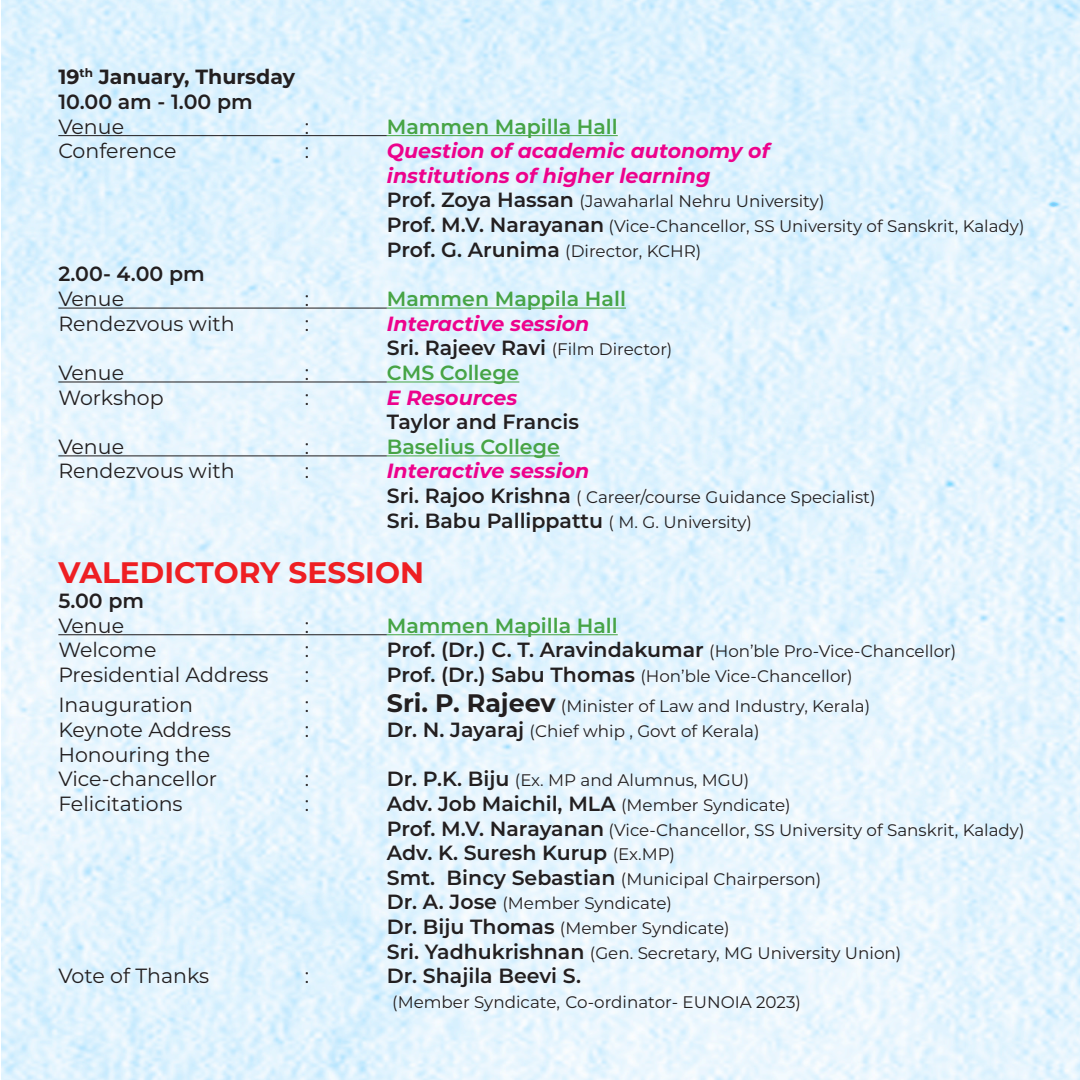
<style>
.page{position:relative;width:1080px;height:1080px;background:#fff}
.page>*{position:absolute;margin:0;border:0;box-sizing:border-box;transform-origin:0 0}
.t1{font:700 29.75px "Montserrat";color:#ee1f23}
.t2{font:20.5px/24.8px "Montserrat";color:#231f20}
.t3{font:600 20.5px "Montserrat";color:#231f20}
.t4{font:italic 700 20.5px/24.8px "Montserrat";color:#ed028c}
.t5{font:600 20.5px "Montserrat";color:#47a446}
.t6{font:700 20.5px/24.8px "Montserrat";color:#231f20}
.t7{font:16.75px/24.8px "Montserrat";color:#231f20}
.s1{font-weight:600}
.s2{font-weight:600;font-size:20.5px}
.s3{font-weight:600;font-style:normal;color:#231f20}
.s4{font-weight:400;font-style:normal;font-size:16.75px;color:#231f20}
.s5{font-weight:400;font-size:16.75px}
.s6{font-weight:700;font-size:25.25px}
</style>
<div class="page">
<img style="left:2px;top:0;width:1078px;height:1080px">
<hr style="left:58px;top:135px;width:329px;height:1px;background:#231f20">
<hr style="left:387px;top:135px;width:231px;height:1px;background:#47a446">
<hr style="left:58px;top:308px;width:329px;height:1px;background:#231f20">
<hr style="left:387px;top:308px;width:239px;height:1px;background:#47a446">
<hr style="left:58px;top:381px;width:329px;height:2px;background:#231f20">
<hr style="left:387px;top:381px;width:132px;height:2px;background:#47a446">
<hr style="left:58px;top:455px;width:329px;height:1px;background:#231f20">
<hr style="left:387px;top:455px;width:173px;height:1px;background:#47a446">
<hr style="left:58px;top:634px;width:329px;height:1px;background:#231f20">
<hr style="left:387px;top:634px;width:231px;height:1px;background:#47a446">
<p class="t6" style="left:58px;top:64px;width:238px">19<sup>th</sup> January, Thursday<br><span class="s1">10.00 am - 1.00 pm</span></p>
<p class="t2" style="left:58px;top:113px;width:67px">Venue</p>
<p class="t2" style="left:305px;top:113px;width:6px">:</p>
<p class="t5" style="left:387px;top:112px;width:232px">Mammen Mapilla Hall</p>
<p class="t2" style="left:58px;top:138px;width:120px">Conference</p>
<p class="t2" style="left:305px;top:138px;width:6px">:</p>
<p class="t4" style="left:387px;top:138px;width:384px">Question of academic autonomy of institutions of higher learning</p>
<p class="t7" style="left:387px;top:189px;width:639px"><span class="s2">Prof. Zoya Hassan</span> (Jawaharlal Nehru University)<br><span class="s2">Prof. M.V. Narayanan</span> (Vice-Chancellor, SS University of Sanskrit, Kalady)<br><span class="s2">Prof. G. Arunima</span> (Director, KCHR)</p>
<p class="t3" style="left:58px;top:260px;width:148px">2.00- 4.00 pm</p>
<p class="t2" style="left:58px;top:286px;width:67px">Venue</p>
<p class="t2" style="left:305px;top:286px;width:6px">:</p>
<p class="t5" style="left:387px;top:284px;width:241px">Mammen Mappila Hall</p>
<p class="t2" style="left:58px;top:310px;width:178px">Rendezvous with</p>
<p class="t2" style="left:305px;top:310px;width:6px">:</p>
<p class="t4" style="left:387px;top:310px;width:287px">Interactive session<br><span class="s3">Sri. Rajeev Ravi</span> <span class="s4">(Film Director)</span></p>
<p class="t2" style="left:58px;top:360px;width:67px">Venue</p>
<p class="t2" style="left:305px;top:360px;width:6px">:</p>
<p class="t5" style="left:387px;top:358px;width:134px">CMS College</p>
<p class="t2" style="left:58px;top:384px;width:107px">Workshop</p>
<p class="t2" style="left:305px;top:384px;width:6px">:</p>
<p class="t4" style="left:387px;top:384px;width:132px">E Resources</p>
<p class="t3" style="left:387px;top:407px;width:194px">Taylor and Francis</p>
<p class="t2" style="left:58px;top:433px;width:67px">Venue</p>
<p class="t2" style="left:305px;top:433px;width:6px">:</p>
<p class="t5" style="left:387px;top:432px;width:174px">Baselius College</p>
<p class="t2" style="left:58px;top:458px;width:178px">Rendezvous with</p>
<p class="t2" style="left:305px;top:458px;width:6px">:</p>
<p class="t4" style="left:387px;top:458px;width:204px">Interactive session</p>
<p class="t7" style="left:387px;top:484px;width:490px"><span class="s2">Sri. Rajoo Krishna</span> ( Career/course Guidance Specialist)</p>
<p class="t3" style="left:387px;top:506px;width:367px">Sri. Babu Pallippattu <span class="s5">( M. G. University)</span></p>
<h1 class="t1" style="left:58px;top:551px;width:367px">VALEDICTORY SESSION</h1>
<p class="t3" style="left:58px;top:586px;width:87px">5.00 pm</p>
<p class="t2" style="left:58px;top:612px;width:67px">Venue</p>
<p class="t2" style="left:305px;top:612px;width:6px">:</p>
<p class="t5" style="left:387px;top:611px;width:232px">Mammen Mapilla Hall</p>
<p class="t2" style="left:58px;top:637px;width:100px">Welcome</p>
<p class="t2" style="left:305px;top:637px;width:6px">:</p>
<p class="t7" style="left:387px;top:638px;width:571px"><span class="s2">Prof. (Dr.) C. T. Aravindakumar</span> (Hon’ble Pro-Vice-Chancellor)</p>
<p class="t2" style="left:58px;top:662px;width:212px">Presidential Address</p>
<p class="t2" style="left:305px;top:662px;width:6px">:</p>
<p class="t7" style="left:387px;top:663px;width:467px"><span class="s2">Prof. (Dr.) Sabu Thomas</span> (Hon’ble Vice-Chancellor)</p>
<p class="t2" style="left:58px;top:692px;width:136px">Inauguration</p>
<p class="t2" style="left:305px;top:692px;width:6px">:</p>
<p class="t7" style="left:387px;top:693px;width:485px"><span class="s6">Sri. P. Rajeev</span> (Minister of Law and Industry, Kerala)</p>
<p class="t2" style="left:58px;top:717px;width:174px">Keynote Address</p>
<p class="t2" style="left:305px;top:717px;width:6px">:</p>
<p class="t7" style="left:387px;top:718px;width:374px"><span class="s2">Dr. N. Jayaraj</span> (Chief whip , Govt of Kerala)</p>
<p class="t2" style="left:58px;top:741px;width:160px">Honouring the<br>Vice-chancellor</p>
<p class="t2" style="left:305px;top:766px;width:6px">:</p>
<p class="t7" style="left:387px;top:767px;width:364px"><span class="s2">Dr. P.K. Biju</span> (Ex. MP and Alumnus, MGU)</p>
<p class="t2" style="left:58px;top:791px;width:126px">Felicitations</p>
<p class="t2" style="left:305px;top:791px;width:6px">:</p>
<p class="t3" style="left:387px;top:789px;width:405px">Adv. Job Maichil, MLA <span class="s5">(Member Syndicate)</span></p>
<p class="t7" style="left:387px;top:817px;width:639px"><span class="s2">Prof. M.V. Narayanan</span> (Vice-Chancellor, SS University of Sanskrit, Kalady)</p>
<p class="t3" style="left:387px;top:838px;width:290px">Adv. K. Suresh Kurup <span class="s5">(Ex.MP)</span></p>
<p class="t7" style="left:387px;top:866px;width:516px"><span class="s2">Smt. Bincy Sebastian</span> (Municipal Chairperson)<br><span class="s2">Dr. A. Jose</span> (Member Syndicate)<br><span class="s2">Dr. Biju Thomas</span> (Member Syndicate)<br><span class="s2">Sri. Yadhukrishnan</span> (Gen. Secretary, MG University Union)</p>
<p class="t2" style="left:58px;top:963px;width:152px">Vote of Thanks</p>
<p class="t2" style="left:305px;top:963px;width:6px">:</p>
<p class="t3" style="left:387px;top:962px;width:196px">Dr. Shajila Beevi S.</p>
<p class="t7" style="left:392px;top:989px;width:410px">(Member Syndicate, Co-ordinator- EUNOIA 2023)</p>
</div>
